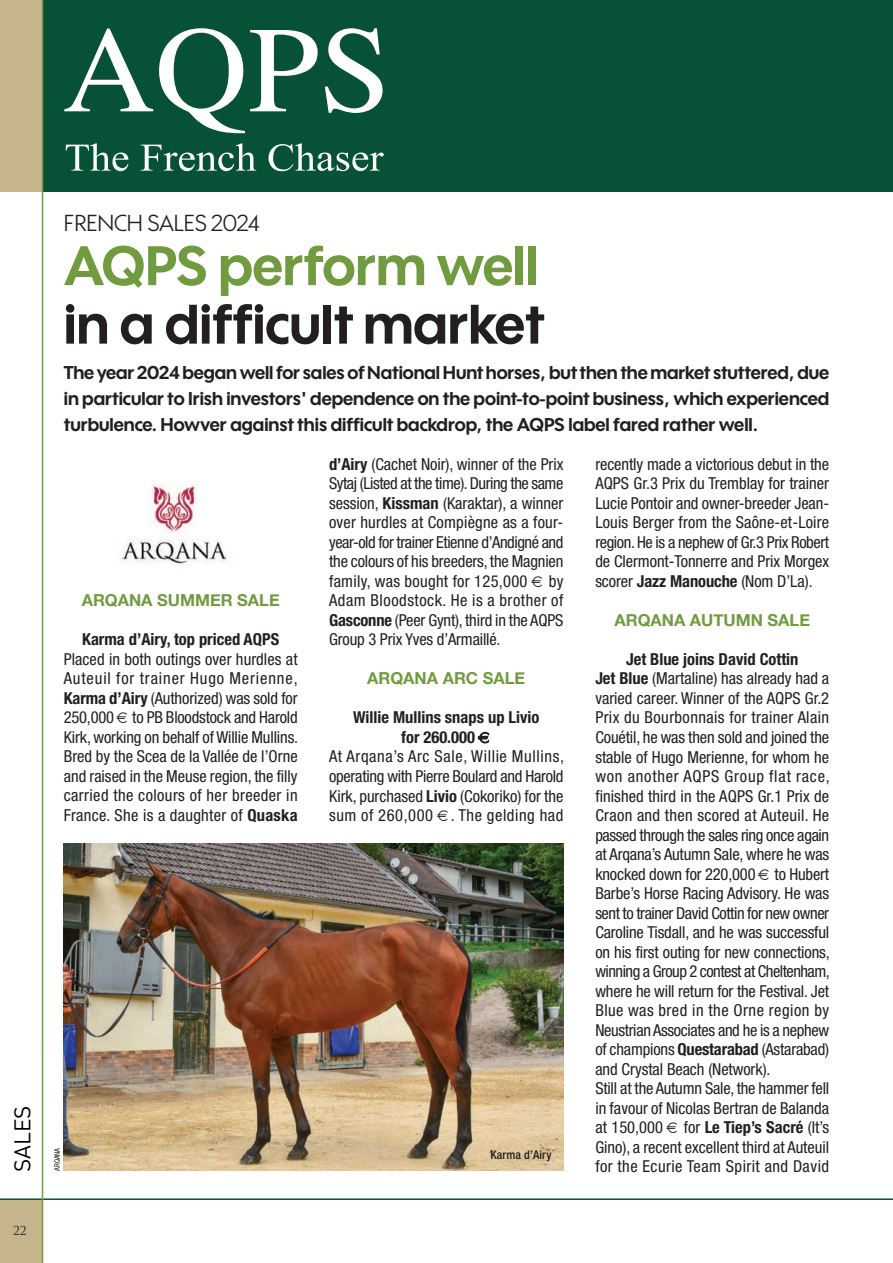
<style>
.page{position:relative;width:893px;height:1263px;background:#fff}
.page>*{position:absolute;margin:0;border:0;box-sizing:border-box;transform-origin:0 0}
.t1{font:700 54px "Wes FY";color:#231f20}
.t2{font:700 54px "Wes FY";color:#719b3f}
.t3{font:22.5px "Wes FY";color:#231f20}
.t4{font:22.5px "DIN";color:#000}
.t5{font:700 18px/26.1px "Wes FY";color:#231f20;text-align:justify}
.t6{font:condensed 16.5px/19.5px "Helvetica Neue";color:#231f20;text-align:justify}
.t7{font:700 condensed 16.5px "Helvetica Neue";color:#231f20}
.t8{font:700 16.5px "Helvetica Neue";color:#719b3f}
.t9{font:500 condensed 12px "Helvetica Neue LT Std";letter-spacing:.01em;color:#231f20}
.t10{font:12px "Trajan Pro";color:#231f20}
.t11{font:condensed 7.5px "Helvetica Neue";color:#231f20}
.s1{font-weight:700}
</style>
<div class="page">
<div style="left:0;top:0;width:893px;height:191px;background:#075137"></div>
<svg style="left:64px;top:28px;width:319px;height:105px"></svg>
<svg style="left:66px;top:143px;width:62px;height:28px"></svg>
<svg style="left:141px;top:143px;width:115px;height:28px"></svg>
<svg style="left:268px;top:143px;width:116px;height:28px"></svg>
<div style="left:0;top:0;width:43px;height:191px;background:#c5b48c"></div>
<div style="left:0;top:1199px;width:43px;height:64px;background:#c5b48c"></div>
<hr style="left:0;top:1198px;width:893px;height:2px;background:#075137">
<hr style="left:42px;top:0;width:1px;height:1263px;background:#719b3f">
<img style="left:121px;top:481px;width:106px;height:83px">
<img style="left:64px;top:843px;width:499px;height:328px">
<p class="t4" style="left:14px;top:1172px;width:68px;rotate:-90deg">SALES</p>
<p class="t10" style="left:13px;top:1224px;width:15px">22</p>
<p class="t3" style="left:64px;top:210px;width:197px">FRENCH SALES 2024</p>
<p class="t2" style="left:64px;top:237px;width:476px">AQPS perform well</p>
<p class="t1" style="left:64px;top:295px;width:482px">in a difficult market</p>
<p class="t5" style="left:64px;top:360px;width:767px">The year 2024 began well for sales of National Hunt horses, but then the market stuttered, due in particular to Irish investors' dependence on the point-to-point business, which experienced turbulence. Howver against this difficult backdrop, the AQPS label fared rather well.</p>
<p class="t8" style="left:82px;top:590px;width:200px">ARQANA SUMMER SALE</p>
<p class="t7" style="left:82px;top:634px;width:199px">Karma d’Airy, top priced AQPS</p>
<p class="t6" style="left:64px;top:651px;width:236px">Placed in both outings over hurdles at Auteuil for trainer Hugo Merienne, <span class="s1">Karma d’Airy</span> (Authorized) was sold for 250,000 to PB Bloodstock and Harold Kirk, working on behalf of Willie Mullins.<br>Bred by the Scea de la Vallée de l’Orne and raised in the Meuse region, the filly carried the colours of her breeder in France. She is a daughter of <span class="s1">Quaska</span></p>
<p class="t6" style="left:329px;top:456px;width:236px"><span class="s1">d’Airy</span> (Cachet Noir), winner of the Prix Sytaj (Listed at the time). During the same session, <span class="s1">Kissman</span> (Karaktar), a winner over hurdles at Compiègne as a four&shy;year-old for trainer Etienne d’Andigné and the colours of his breeders, the Magnien family, was bought for 125,000</p>
<p class="t6" style="left:329px;top:573px;width:236px;text-indent:220px">by Adam Bloodstock. He is a brother of <span class="s1">Gasconne</span> (Peer Gynt), third in the AQPS Group 3 Prix Yves d’Armaillé.</p>
<p class="t8" style="left:367px;top:668px;width:159px">ARQANA ARC SALE</p>
<p class="t7" style="left:353px;top:712px;width:188px">Willie Mullins snaps up Livio</p>
<p class="t7" style="left:401px;top:731px;width:75px">for 260.000</p>
<p class="t6" style="left:329px;top:748px;width:236px">At Arqana’s Arc Sale, Willie Mullins, operating with Pierre Boulard and Harold Kirk, purchased <span class="s1">Livio</span> (Cokoriko) for the sum of 260,000 . The gelding had</p>
<p class="t11" style="left:54px;top:1171px;width:25px;rotate:-90deg">ARQANA</p>
<p class="t9" style="left:490px;top:1151px;width:62px">Karma d’Airy</p>
<p class="t6" style="left:595px;top:456px;width:235px">recently made a victorious debut in the AQPS Gr.3 Prix du Tremblay for trainer Lucie Pontoir and owner-breeder Jean-Louis Berger from the Saône-et-Loire region. He is a nephew of Gr.3 Prix Robert de Clermont-Tonnerre and Prix Morgex scorer <span class="s1">Jazz Manouche</span> (Nom D’La).</p>
<p class="t8" style="left:614px;top:610px;width:197px">ARQANA AUTUMN SALE</p>
<p class="t7" style="left:626px;top:653px;width:174px">Jet Blue joins David Cottin</p>
<p class="t6" style="left:595px;top:670px;width:236px"><span class="s1">Jet Blue</span> (Martaline) has already had a varied career. Winner of the AQPS Gr.2<br>Prix du Bourbonnais for trainer Alain Couétil, he was then sold and joined the stable of Hugo Merienne, for whom he won another AQPS Group flat race, finished third in the AQPS Gr.1 Prix de Craon and then scored at Auteuil. He passed through the sales ring once again at Arqana’s Autumn Sale, where he was knocked down for 220,000 to Hubert Barbe’s Horse Racing Advisory. He was sent to trainer David Cottin for new owner Caroline Tisdall, and he was successful on his first outing for new connections, winning a Group 2 contest at Cheltenham, where he will return for the Festival. Jet Blue was bred in the Orne region by Neustrian Associates and he is a nephew of champions <span class="s1">Questarabad</span> (Astarabad) and Crystal Beach (Network).</p>
<p class="t6" style="left:595px;top:1080px;width:235px">Still at the Autumn Sale, the hammer fell in favour of Nicolas Bertran de Balanda at 150,000</p>
<p class="t6" style="left:595px;top:1119px;width:235px;text-indent:89px">for <span class="s1">Le Tiep’s Sacré</span> (It’s Gino), a recent excellent third at Auteuil for the Ecurie Team Spirit and David</p>
</div>
